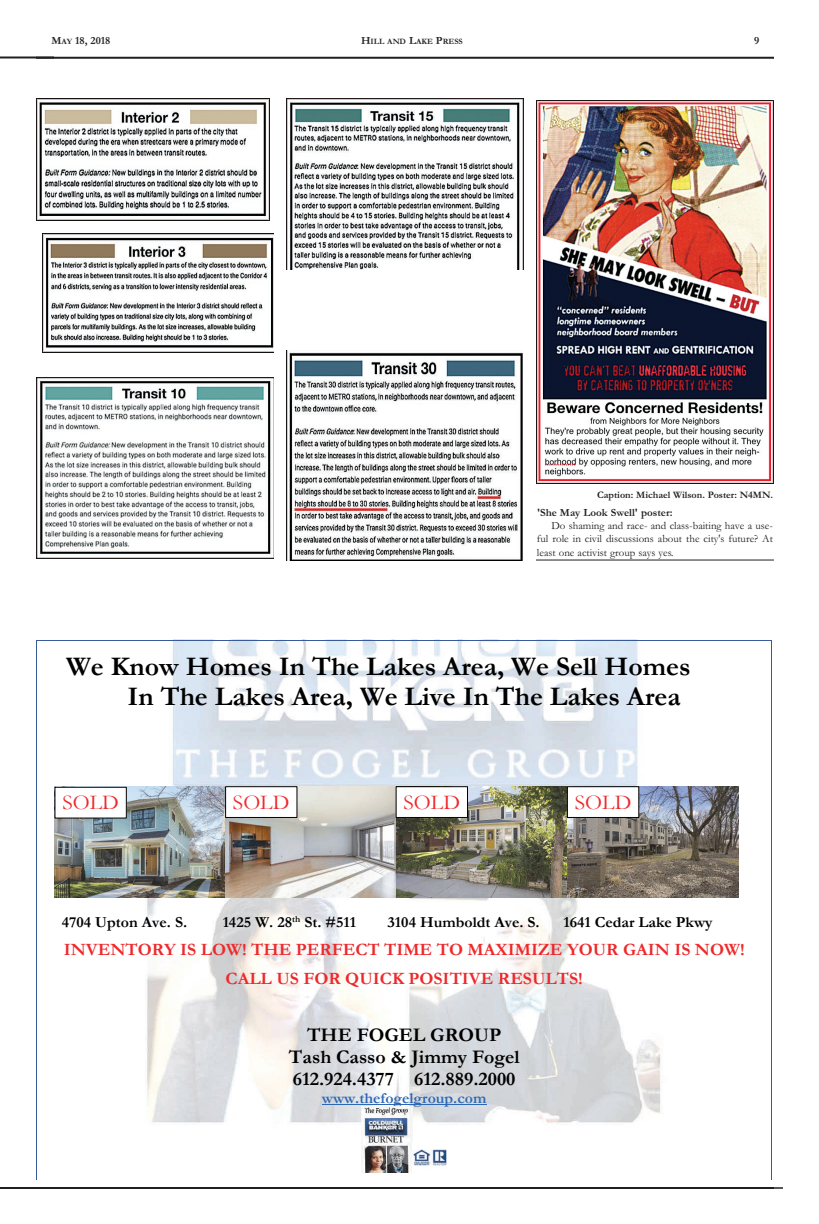
<style>
.page{position:relative;width:819px;height:1224px;background:#fff}
.page>*{position:absolute;margin:0;border:0;box-sizing:border-box;transform-origin:0 0}
.t1{font:700 27px/30.3px "Garamond";color:#000}
.t2{font:21.2px "Garamond";color:#ee292c}
.t3{font:700 19.3px/21.7px "Garamond";color:#000;text-align:center}
.t4{font:700 17.4px/28.8px "Garamond";color:#ee292c;text-align:center}
.t5{font:700 15.4px "Garamond";color:#000}
.t6{font:700 15.4px "Garamond";color:#2c68b3}
.t7{font:11px/13.2px "Garamond";color:#231f20;text-align:justify}
.t8{font:700 11px "Garamond";color:#231f20}
.t9{font:700 10px "Garamond";color:#231f20}
.t10{font:700 8.2px "Garamond";color:#231f20}
.s1{font-size:8.2px}
.s2{font-size:11px}
</style>
<div class="page">
<hr style="left:36px;top:57px;width:738px;height:2px;background:#231f20">
<hr style="left:45px;top:1188px;width:738px;height:1px;background:#231f20">
<hr style="left:36px;top:1187px;width:738px;height:2px;background:#231f20">
<hr style="left:0;top:1187px;width:40px;height:2px;background:#231f20">
<hr style="left:0;top:56px;width:54px;height:2px;background:#231f20">
<img style="left:138px;top:641px;width:533px;height:489px">
<hr style="left:322px;top:1104px;width:165px;height:1px;background:#2c68b3">
<img style="left:362px;top:1107px;width:50px;height:66px">
<img style="left:412px;top:1149px;width:35px;height:17px">
<img style="left:55px;top:787px;width:683px;height:111px">
<div style="left:55px;top:787px;width:71px;height:31px;background:#fff"></div>
<div style="left:55px;top:787px;width:72px;height:31px;border:1px solid #000"></div>
<div style="left:226px;top:787px;width:71px;height:30px;background:#fff"></div>
<div style="left:225px;top:786px;width:72px;height:32px;border:1px solid #000"></div>
<div style="left:396px;top:787px;width:72px;height:30px;background:#fff"></div>
<div style="left:396px;top:786px;width:72px;height:32px;border:1px solid #000"></div>
<div style="left:567px;top:787px;width:72px;height:30px;background:#fff"></div>
<div style="left:567px;top:786px;width:72px;height:32px;border:1px solid #000"></div>
<hr style="left:37px;top:640px;width:735px;height:1px;background:#3a5b99">
<hr style="left:36px;top:641px;width:1px;height:539px;background:#3a5b99">
<hr style="left:772px;top:641px;width:1px;height:539px;background:#3a5b99">
<img style="left:36px;top:98px;width:234px;height:122px">
<img style="left:43px;top:233px;width:231px;height:119px">
<img style="left:36px;top:377px;width:238px;height:182px">
<img style="left:286px;top:98px;width:238px;height:171px">
<img style="left:286px;top:350px;width:237px;height:210px">
<img style="left:536px;top:100px;width:238px;height:384px">
<hr style="left:536px;top:560px;width:238px;height:1px;background:#231f20">
<p class="t8" style="left:51px;top:34px;width:61px">M<span class="s1">AY</span> 18, 2018</p>
<p class="t10" style="left:361px;top:37px;width:103px"><span class="s2">H</span>ILL AND <span class="s2">L</span>AKE <span class="s2">P</span>RESS</p>
<p class="t8" style="left:754px;top:34px;width:7px">9</p>
<p class="t9" style="left:597px;top:489px;width:177px">Caption: Michael Wilson. Poster: N4MN.</p>
<p class="t8" style="left:537px;top:506px;width:137px">'She May Look Swell' poster:</p>
<p class="t7" style="left:537px;top:519px;width:238px;text-indent:14px">Do shaming and race- and class-baiting have a use&shy;ful role in civil discussions about the city's future? At least one activist group says yes.</p>
<h1 class="t1" style="left:128px;top:652px;width:565px;text-indent:-61px">We Know Homes In The Lakes Area, We Sell Homes<br>In The Lakes Area, We Live In The Lakes Area</h1>
<h2 class="t2" style="left:62px;top:791px;width:58px">SOLD</h2>
<h2 class="t2" style="left:233px;top:790px;width:58px">SOLD</h2>
<h2 class="t2" style="left:404px;top:790px;width:58px">SOLD</h2>
<h2 class="t2" style="left:575px;top:790px;width:58px">SOLD</h2>
<h3 class="t5" style="left:62px;top:914px;width:127px">4704 Upton Ave. S.</h3>
<h3 class="t5" style="left:223px;top:914px;width:135px">1425 W. 28<sup>th</sup> St. #511</h3>
<h3 class="t5" style="left:388px;top:914px;width:154px">3104 Humboldt Ave. S.</h3>
<h3 class="t5" style="left:564px;top:914px;width:151px">1641 Cedar Lake Pkwy</h3>
<h3 class="t4" style="left:64px;top:936px;width:682px">INVENTORY IS LOW! THE PERFECT TIME TO MAXIMIZE YOUR GAIN IS NOW!<br>CALL US FOR QUICK POSITIVE RESULTS!</h3>
<h3 class="t3" style="left:289px;top:1025px;width:232px">THE FOGEL GROUP<br>Tash Casso &amp; Jimmy Fogel<br>612.924.4377 612.889.2000</h3>
<h3 class="t6" style="left:322px;top:1090px;width:166px">www.thefogelgroup.com</h3>
</div>
